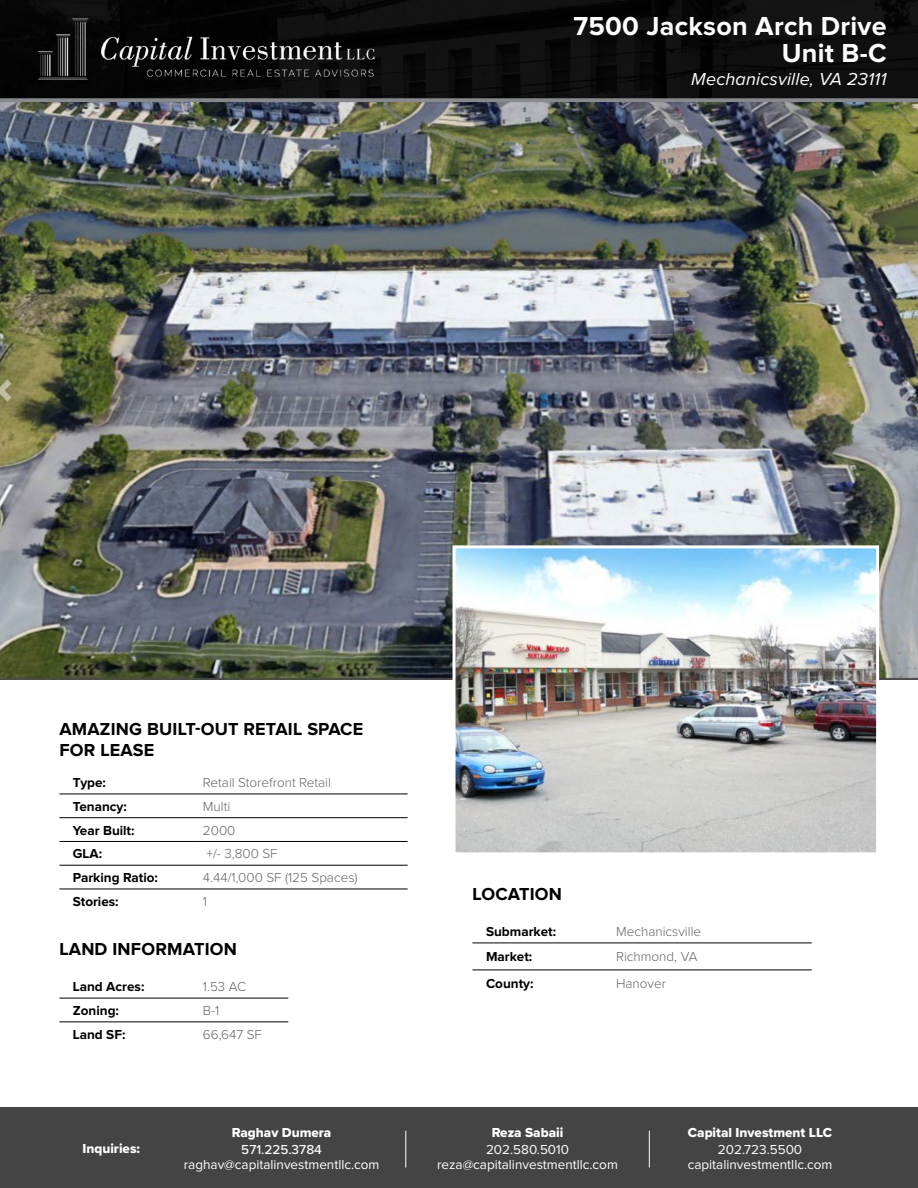
<style>
.page{position:relative;width:918px;height:1188px;background:#fff}
.page>*{position:absolute;margin:0;border:0;box-sizing:border-box;transform-origin:0 0}
.t1{font:700 27px/27px "Proxima Nova";letter-spacing:.01em;color:#fff;text-align:right}
.t2{font:700 18px/21.6px "Proxima Nova";letter-spacing:.01em;color:#000}
.t3{font:italic 18px "Proxima Nova";letter-spacing:.01em;color:#fff}
.t4{font:300 13.5px "Proxima Nova";color:#61646a}
.t5{font:13.5px/15px "Proxima Nova";color:#fff;text-align:center}
.t6{font:700 13.5px "Proxima Nova";color:#000}
.t7{font:13.5px "Proxima Nova Extrabld";color:#fff}
.t8{font:500 13.5px "Proxima Nova";color:#fff}
</style>
<div class="page">
<img style="left:0;top:0;width:918px;height:98px">
<div style="left:0;top:98px;width:918px;height:5px;background:#88898c"></div>
<img style="left:33px;top:0;width:380px;height:99px">
<div style="left:0;top:1107px;width:918px;height:81px;background:#454444"></div>
<hr style="left:405px;top:1131px;width:1px;height:36px;background:#fff">
<hr style="left:649px;top:1131px;width:1px;height:36px;background:#fff">
<img style="left:0;top:103px;width:918px;height:576px">
<svg style="left:59px;top:793px;width:349px;height:96px"></svg>
<hr style="left:59px;top:794px;width:138px;height:1px;background:#000">
<hr style="left:197px;top:794px;width:211px;height:1px;background:#000">
<hr style="left:59px;top:817px;width:138px;height:1px;background:#000">
<hr style="left:197px;top:817px;width:211px;height:1px;background:#000">
<hr style="left:59px;top:841px;width:138px;height:1px;background:#000">
<hr style="left:197px;top:841px;width:211px;height:1px;background:#000">
<hr style="left:59px;top:865px;width:138px;height:1px;background:#000">
<hr style="left:197px;top:865px;width:211px;height:1px;background:#000">
<hr style="left:59px;top:889px;width:138px;height:1px;background:#000">
<hr style="left:197px;top:889px;width:211px;height:1px;background:#000">
<svg style="left:472px;top:942px;width:340px;height:28px"></svg>
<hr style="left:472px;top:943px;width:138px;height:1px;background:#000">
<hr style="left:610px;top:943px;width:202px;height:1px;background:#000">
<hr style="left:472px;top:970px;width:138px;height:1px;background:#000">
<hr style="left:610px;top:970px;width:202px;height:1px;background:#000">
<svg style="left:59px;top:997px;width:229px;height:25px"></svg>
<hr style="left:59px;top:998px;width:138px;height:1px;background:#000">
<hr style="left:197px;top:998px;width:91px;height:1px;background:#000">
<hr style="left:59px;top:1022px;width:138px;height:1px;background:#000">
<hr style="left:197px;top:1022px;width:91px;height:1px;background:#000">
<img style="left:457px;top:549px;width:418px;height:302px">
<div style="left:453px;top:545px;width:426px;height:310px;border:3px solid #fff"></div>
<h1 class="t1" style="left:574px;top:14px;width:315px">7500 Jackson Arch Drive<br>Unit B-C</h1>
<h2 class="t3" style="left:691px;top:66px;width:197px">Mechanicsville, VA 23111</h2>
<h2 class="t2" style="left:59px;top:718px;width:305px">AMAZING BUILT-OUT RETAIL SPACE<br>FOR LEASE</h2>
<p class="t6" style="left:73px;top:775px;width:35px">Type:</p>
<p class="t4" style="left:203px;top:775px;width:130px">Retail Storefront Retail</p>
<p class="t6" style="left:73px;top:799px;width:55px">Tenancy:</p>
<p class="t4" style="left:203px;top:799px;width:29px">Multi</p>
<p class="t6" style="left:73px;top:822px;width:63px">Year Built:</p>
<p class="t4" style="left:203px;top:822px;width:34px">2000</p>
<p class="t6" style="left:73px;top:846px;width:31px">GLA:</p>
<p class="t4" style="left:206px;top:846px;width:73px">+/- 3,800 SF</p>
<p class="t6" style="left:73px;top:870px;width:86px">Parking Ratio:</p>
<p class="t4" style="left:203px;top:870px;width:156px">4.44/1,000 SF (125 Spaces)</p>
<p class="t6" style="left:73px;top:894px;width:47px">Stories:</p>
<p class="t4" style="left:203px;top:894px;width:6px">1</p>
<h2 class="t2" style="left:59px;top:939px;width:179px">LAND INFORMATION</h2>
<h2 class="t2" style="left:473px;top:883px;width:91px">LOCATION</h2>
<p class="t6" style="left:486px;top:924px;width:72px">Submarket:</p>
<p class="t4" style="left:616px;top:924px;width:87px">Mechanicsville</p>
<p class="t6" style="left:486px;top:949px;width:48px">Market:</p>
<p class="t4" style="left:616px;top:949px;width:83px">Richmond, VA</p>
<p class="t6" style="left:73px;top:979px;width:73px">Land Acres:</p>
<p class="t6" style="left:486px;top:976px;width:49px">County:</p>
<p class="t4" style="left:616px;top:976px;width:51px">Hanover</p>
<p class="t4" style="left:203px;top:979px;width:45px">1.53 AC</p>
<p class="t6" style="left:73px;top:1003px;width:48px">Zoning:</p>
<p class="t4" style="left:203px;top:1003px;width:18px">B-1</p>
<p class="t6" style="left:73px;top:1027px;width:54px">Land SF:</p>
<p class="t4" style="left:203px;top:1026px;width:60px">66,647 SF</p>
<p class="t7" style="left:82px;top:1138px;width:59px">Inquiries:</p>
<p class="t7" style="left:232px;top:1123px;width:101px">Raghav Dumera</p>
<p class="t8" style="left:241px;top:1139px;width:82px">571.225.3784</p>
<p class="t5" style="left:184px;top:1157px;width:197px">raghav@capitalinvestmentllc.com</p>
<p class="t7" style="left:492px;top:1123px;width:73px">Reza Sabaii</p>
<p class="t5" style="left:437px;top:1142px;width:182px">202.580.5010 reza@capitalinvestmentllc.com</p>
<p class="t7" style="left:688px;top:1123px;width:146px">Capital Investment LLC</p>
<p class="t5" style="left:688px;top:1142px;width:146px">202.723.5500 capitalinvestmentllc.com</p>
</div>
